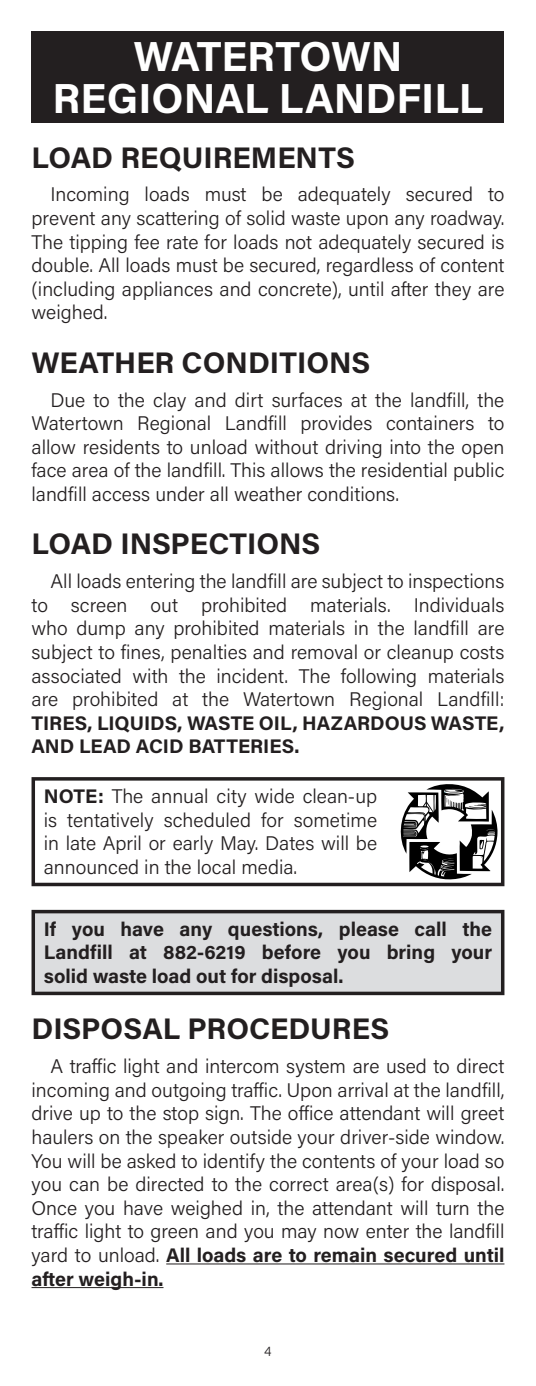
<style>
.page{position:relative;width:536px;height:1386px;background:#fff}
.page>*{position:absolute;margin:0;border:0;box-sizing:border-box;transform-origin:0 0}
.t1{font:700 42px "Acumin Pro";color:#fff}
.t2{font:700 29.75px "Acumin Pro";color:#231f20}
.t3{font:300 19.6px/23.6px "Acumin Pro";color:#231f20;text-align:justify}
.t4{font:700 19.6px/23.6px "Acumin Pro";color:#231f20;text-align:justify}
.t5{font:300 14px "Acumin Pro";color:#231f20}
.s1{font-weight:700}
</style>
<div class="page">
<div style="left:32px;top:777px;width:472px;height:109px;border:4px solid #231f20"></div>
<svg style="left:400px;top:784px;width:97px;height:95px"></svg>
<div style="left:33px;top:912px;width:469px;height:81px;background:#dcdddf"></div>
<div style="left:32px;top:910px;width:472px;height:85px;border:4px solid #231f20"></div>
<div style="left:32px;top:32px;width:472px;height:91px;background:#231f20"></div>
<hr style="left:166px;top:1263px;width:338px;height:1px;background:#231f20">
<hr style="left:32px;top:1287px;width:131px;height:1px;background:#231f20">
<p class="t1" style="left:133px;top:27px;width:270px">WATERTOWN</p>
<p class="t1" style="left:52px;top:69px;width:432px">REGIONAL LANDFILL</p>
<p class="t2" style="left:32px;top:136px;width:325px">LOAD REQUIREMENTS</p>
<p class="t3" style="left:32px;top:182px;width:474px;text-indent:19px">Incoming loads must be adequately secured to prevent any scattering of solid waste upon any roadway.<br>The tipping fee rate for loads not adequately secured is double. All loads must be secured, regardless of content (including appliances and concrete), until after they are weighed.</p>
<p class="t2" style="left:32px;top:341px;width:340px">WEATHER CONDITIONS</p>
<p class="t3" style="left:32px;top:387px;width:474px;text-indent:19px">Due to the clay and dirt surfaces at the landfill, the Watertown Regional Landfill provides containers to allow residents to unload without driving into the open face area of the landfill. This allows the residential public landfill access under all weather conditions.</p>
<p class="t2" style="left:32px;top:523px;width:290px">LOAD INSPECTIONS</p>
<p class="t3" style="left:32px;top:569px;width:474px;text-indent:19px">All loads entering the landfill are subject to inspections to screen out prohibited materials.</p>
<p class="t3" style="left:32px;top:592px;width:474px;text-indent:382px">Individuals who dump any prohibited materials in the landfill are subject to fines, penalties and removal or cleanup costs associated with the incident. The following materials are prohibited at the Watertown Regional Landfill:<br><span class="s1">TIRES, LIQUIDS, WASTE OIL, HAZARDOUS WASTE, AND LEAD ACID BATTERIES.</span></p>
<p class="t3" style="left:44px;top:784px;width:335px"><span class="s1">NOTE:</span> The annual city wide clean-up is tentatively scheduled for sometime in late April or early May. Dates will be announced in the local media.</p>
<p class="t4" style="left:44px;top:916px;width:450px">If you have any questions, please call the Landfill at 882-6219 before you bring your solid waste load out for disposal.</p>
<p class="t2" style="left:32px;top:1008px;width:359px">DISPOSAL PROCEDURES</p>
<p class="t3" style="left:32px;top:1054px;width:474px;text-indent:19px">A traffic light and intercom system are used to direct incoming and outgoing traffic. Upon arrival at the landfill, drive up to the stop sign. The office attendant will greet haulers on the speaker outside your driver-side window.<br>You will be asked to identify the contents of your load so you can be directed to the correct area(s) for disposal.<br>Once you have weighed in, the attendant will turn the traffic light to green and you may now enter the landfill yard to unload. <span class="s1">All loads are to remain secured until after weigh-in.</span></p>
<p class="t5" style="left:264px;top:1342px;width:9px">4</p>
</div>
